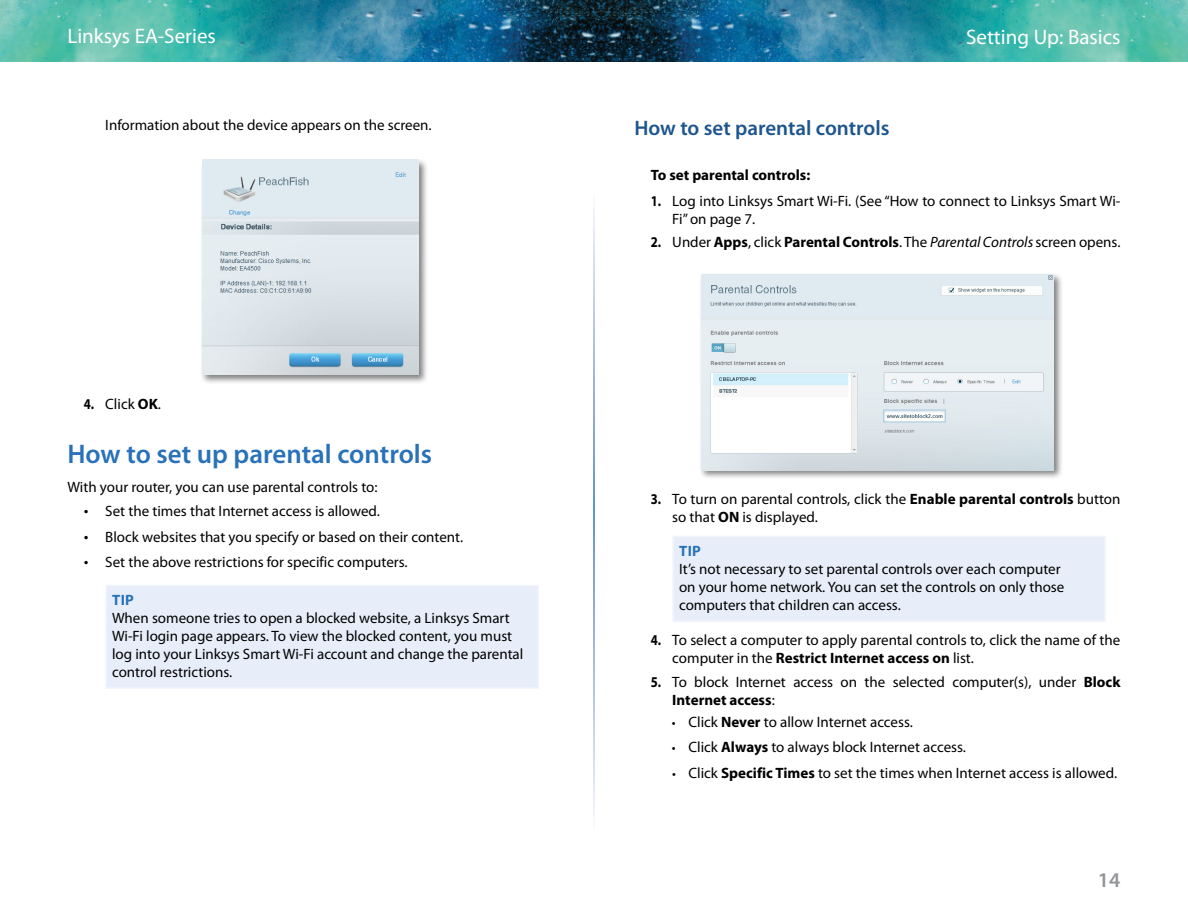
<style>
.page{position:relative;width:1188px;height:918px;background:#fff}
.page>*{position:absolute;margin:0;border:0;box-sizing:border-box;transform-origin:0 0}
.t1{font:600 27px "Myriad Pro";color:#2972b9}
.t2{font:21px "Myriad Pro";color:#fff}
.Heading2{font:600 21px "Myriad Pro";color:#1d558d}
.t3{font:600 21px "Myriad Pro";color:#939598}
.Note_Body{font:15px/18px "Myriad Pro";color:#000}
.How_To{font:700 15px "Myriad Pro";color:#000}
.Note_Head{font:700 15px "Myriad Pro";letter-spacing:.02em;color:#2972b9}
.s1{font-weight:700}
.s2{font-family:"Times New Roman";font-size:13.5px}
.s3{font-style:italic}
.s4{font-size:13.5px}
</style>
<div class="page">
<img style="left:0;top:0;width:1188px;height:62px">
<div style="left:200px;top:158px;width:229px;height:227px;background:#000;opacity:.5"></div>
<img style="left:202px;top:160px;width:217px;height:215px">
<div style="left:106px;top:585px;width:432px;height:103px;background:#e8eef9"></div>
<hr style="left:105px;top:585px;width:434px;height:1px;background:#f1f5fb">
<hr style="left:105px;top:586px;width:2px;height:101px;background:#f1f5fb">
<hr style="left:537px;top:586px;width:2px;height:101px;background:#f1f5fb">
<hr style="left:105px;top:687px;width:434px;height:2px;background:#f1f5fb">
<div style="left:699px;top:272px;width:365px;height:208px;background:#000;opacity:.5"></div>
<img style="left:701px;top:274px;width:353px;height:196px">
<div style="left:673px;top:537px;width:432px;height:84px;background:#e8eef9"></div>
<hr style="left:672px;top:536px;width:434px;height:1px;background:#f1f5fb">
<hr style="left:672px;top:537px;width:2px;height:83px;background:#f1f5fb">
<hr style="left:1104px;top:537px;width:2px;height:83px;background:#f1f5fb">
<hr style="left:672px;top:620px;width:434px;height:2px;background:#f1f5fb">
<h2 class="t2" style="left:68px;top:23px;width:150px">Linksys EA-Series</h2>
<h2 class="t2" style="left:966px;top:24px;width:156px">Setting Up: Basics</h2>
<p class="Note_Body" style="left:105px;top:116px;width:328px">Information about the device appears on the screen.</p>
<p class="Note_Body" style="left:84px;top:395px;width:79px"><span class="s1">4.</span> Click <span class="s1">OK</span>.</p>
<p class="t1" style="left:68px;top:437px;width:366px">How to set up parental controls</p>
<p class="Note_Body" style="left:68px;top:477px;width:312px">With your router, you can use parental controls to:</p>
<p class="Note_Body" style="left:84px;top:502px;width:298px"><span class="s2">•</span> Set the times that Internet access is allowed.</p>
<p class="Note_Body" style="left:84px;top:528px;width:381px"><span class="s2">•</span> Block websites that you specify or based on their content.</p>
<p class="Note_Body" style="left:84px;top:553px;width:325px"><span class="s2">•</span> Set the above restrictions for specific computers.</p>
<p class="Note_Head" style="left:112px;top:590px;width:23px">TIP</p>
<p class="Note_Body" style="left:112px;top:609px;width:413px">When someone tries to open a blocked website, a Linksys Smart Wi-Fi login page appears. To view the blocked content, you must log into your Linksys Smart Wi-Fi account and change the parental control restrictions.</p>
<p class="Heading2" style="left:634px;top:114px;width:257px">How to set parental controls</p>
<p class="How_To" style="left:651px;top:165px;width:161px">To set parental controls:</p>
<p class="Note_Body" style="left:672px;top:191px;width:450px;text-indent:-22px"><span class="s1">1.</span> Log into Linksys Smart Wi-Fi. (See “How to connect to Linksys Smart Wi-<br>Fi” on page 7.</p>
<p class="Note_Body" style="left:651px;top:233px;width:471px"><span class="s1">2.</span> Under <span class="s1">Apps</span>, click <span class="s1">Parental Controls</span>. The <span class="s3">Parental Controls</span> screen opens.</p>
<p class="Note_Body" style="left:672px;top:490px;width:450px;text-indent:-22px"><span class="s1">3.</span> To turn on parental controls, click the <span class="s1">Enable parental controls</span> button so that <span class="s1">ON</span> is displayed.</p>
<p class="Note_Head" style="left:679px;top:542px;width:23px">TIP</p>
<p class="Note_Body" style="left:679px;top:560px;width:387px">It’s not necessary to set parental controls over each computer on your home network. You can set the controls on only those computers that children can access.</p>
<p class="Note_Body" style="left:672px;top:631px;width:450px;text-indent:-22px"><span class="s1">4.</span> To select a computer to apply parental controls to, click the name of the computer in the <span class="s1">Restrict Internet access on</span> list.</p>
<p class="Note_Body" style="left:672px;top:673px;width:450px;text-indent:-22px"><span class="s1">5.</span> To block Internet access on the selected computer(s), under <span class="s1">Block<br>Internet access</span>:</p>
<p class="Note_Body" style="left:672px;top:712px;width:242px"><span class="s4">•</span> Click <span class="s1">Never</span> to allow Internet access.</p>
<p class="Note_Body" style="left:672px;top:738px;width:296px"><span class="s4">•</span> Click <span class="s1">Always</span> to always block Internet access.</p>
<p class="Note_Body" style="left:672px;top:763px;width:447px"><span class="s4">•</span> Click <span class="s1">Specific Times</span> to set the times when Internet access is allowed.</p>
<h2 class="t3" style="left:1098px;top:867px;width:24px">14</h2>
</div>
